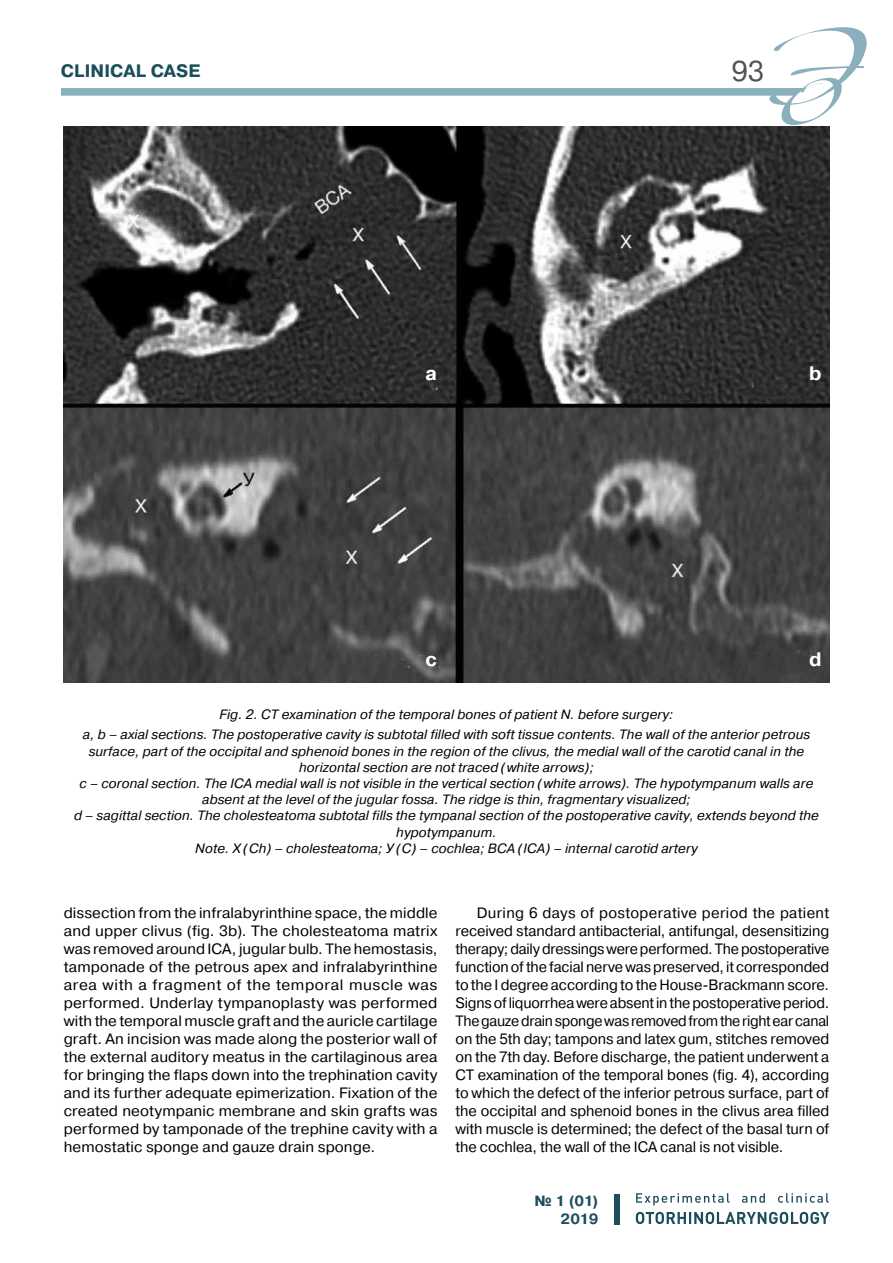
<style>
.page{position:relative;width:893px;height:1263px;background:#fff}
.page>*{position:absolute;margin:0;border:0;box-sizing:border-box;transform-origin:0 0}
.t1{font:28.5px "Pragmatica C";color:#515254}
.t2{font:700 19.5px "Pragmatica C";color:#fff}
.t3{font:700 18px "Pragmatica C";letter-spacing:.005em;color:#1b4d5b}
.t4{font:15px/18px "Pragmatica C";color:#000;text-align:justify}
.t5{font:700 14.85px/17.5px "Pragmatica C";letter-spacing:-.03em;color:#1b4d5b;text-align:right}
.t6{font:italic 13.5px/16.2px "Pragmatica C";letter-spacing:.005em;color:#000;text-align:center}
</style>
<div class="page">
<svg style="left:61px;top:27px;width:806px;height:98px"></svg>
<div style="left:614px;top:1194px;width:6px;height:31px;background:#1b4d5b"></div>
<svg style="left:636px;top:1212px;width:193px;height:12px"></svg>
<svg style="left:636px;top:1193px;width:193px;height:12px"></svg>
<img style="left:64px;top:127px;width:765px;height:555px">
<p class="t3" style="left:61px;top:61px;width:141px">CLINICAL CASE</p>
<h1 class="t1" style="left:731px;top:55px;width:35px">93</h1>
<h2 class="t2" style="left:425px;top:362px;width:13px">а</h2>
<h2 class="t2" style="left:809px;top:362px;width:14px">b</h2>
<h2 class="t2" style="left:425px;top:648px;width:13px">c</h2>
<h2 class="t2" style="left:809px;top:648px;width:14px">d</h2>
<p class="t6" style="left:83px;top:704px;width:729px;line-height:20.4px">Fig. 2. CT examination of the temporal bones of patient N. before surgery:<br>a, b – axial sections. The postoperative cavity is subtotal filled with soft tissue contents. The wall of the anterior petrous</p>
<p class="t6" style="left:74px;top:743px;width:746px">surface, part of the occipital and sphenoid bones in the region of the clivus, the medial wall of the carotid canal in the horizontal section are not traced (white arrows);<br>c – coronal section. The ICA medial wall is not visible in the vertical section (white arrows). The hypotympanum walls are absent at the level of the jugular fossa. The ridge is thin, fragmentary visualized;<br>d – sagittal section. The cholesteatoma subtotal fills the tympanal section of the postoperative cavity, extends beyond the hypotympanum.<br>Note. Х (Ch) – cholesteatoma; У (C) – cochlea; ВСА (ICA) – internal carotid artery</p>
<p class="t4" style="left:64px;top:904px;width:375px">dissection from the infralabyrinthine space, the middle and upper clivus (fig. 3b). The cholesteatoma matrix was removed around ICA, jugular bulb. The hemostasis, tamponade of the petrous apex and infralabyrinthine area with a fragment of the temporal muscle was performed. Underlay tympanoplasty was performed with the temporal muscle graft and the auricle cartilage graft. An incision was made along the posterior wall of the external auditory meatus in the cartilaginous area for bringing the flaps down into the trephination cavity and its further adequate epimerization. Fixation of the created neotympanic membrane and skin grafts was performed by tamponade of the trephine cavity with a hemostatic sponge and gauze drain sponge.</p>
<p class="t4" style="left:455px;top:904px;width:375px;text-indent:21px">During 6 days of postoperative period the patient received standard antibacterial, antifungal, desensitizing therapy; daily dressings were performed. The postoperative function of the facial nerve was preserved, it corresponded to the I degree according to the House-Braсkmann score.<br>Signs of liquorrhea were absent in the postoperative period.<br>The gauze drain sponge was removed from the right ear canal on the 5th day; tampons and latex gum, stitches removed on the 7th day. Before discharge, the patient underwent a CT examination of the temporal bones (fig. 4), according to which the defect of the inferior petrous surface, part of the occipital and sphenoid bones in the clivus area filled with muscle is determined; the defect of the basal turn of the cochlea, the wall of the ICA canal is not visible.</p>
<p class="t5" style="left:534px;top:1192px;width:65px">№ 1 (01)<br>2019</p>
</div>
